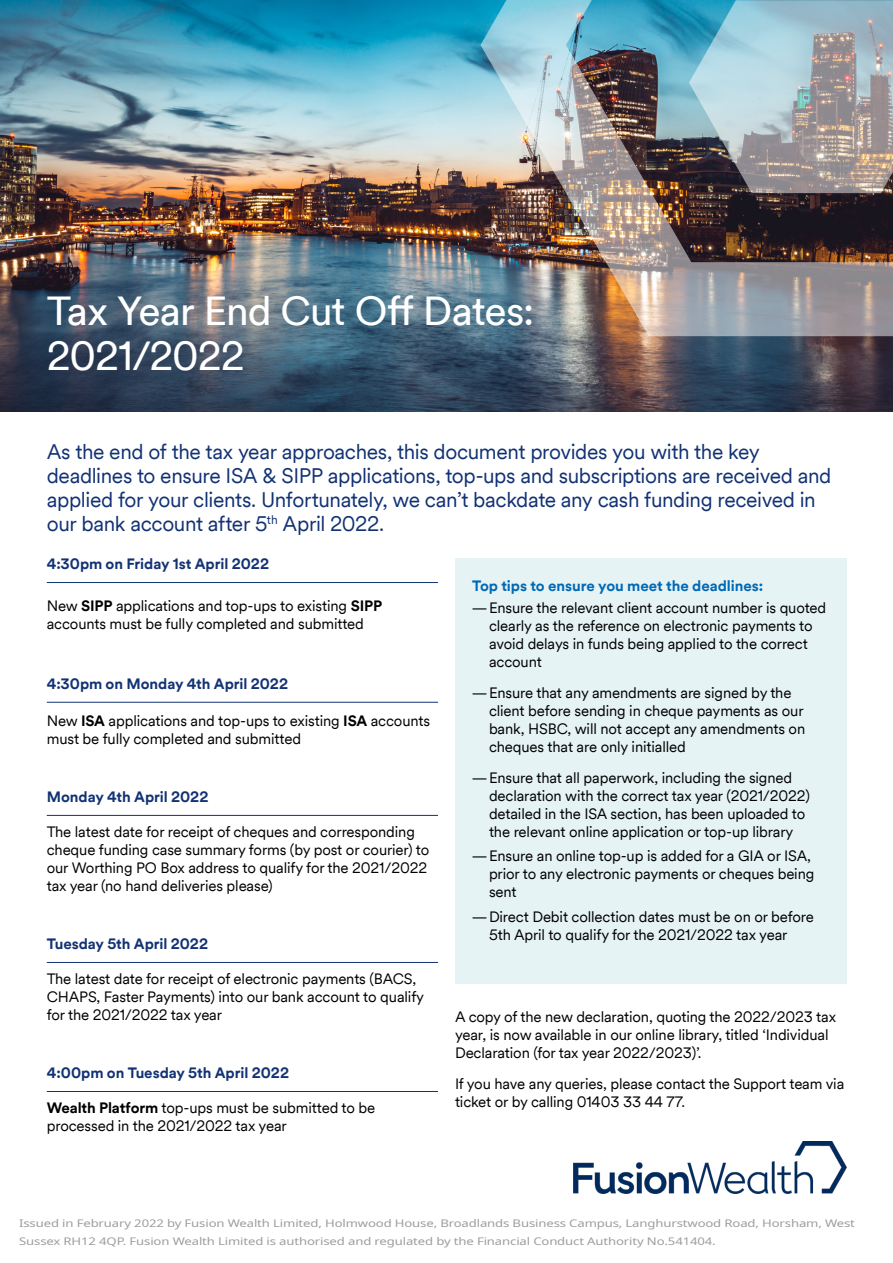
<style>
.page{position:relative;width:893px;height:1263px;background:#fff}
.page>*{position:absolute;margin:0;border:0;box-sizing:border-box;transform-origin:0 0}
.t1{font:40.5px/45px "Schroders Circular TT";letter-spacing:-.025em;color:#fff}
.t2{font:21px/24px "Schroders Circular TT";letter-spacing:-.02em;color:#123274}
.t3{font:15px/18px "Schroders Circular TT";letter-spacing:-.01em;color:#000}
.t4{font:700 15px "Schroders Circular TT";letter-spacing:-.005em;color:#123274}
.t5{font:700 15px "Schroders Circular TT";letter-spacing:-.005em;color:#0069b4}
.t6{font:10.5px/18px "Noto Sans";letter-spacing:-.01em;color:#9d9d9c;scale:1.25 1}
.s1{font-weight:700}
</style>
<div class="page">
<img style="left:0;top:0;width:893px;height:412px">
<img style="left:480px;top:0;width:413px;height:336px">
<img style="left:689px;top:0;width:204px;height:193px">
<img style="left:573px;top:1141px;width:273px;height:53px">
<hr style="left:47px;top:582px;width:391px;height:1px;background:#123274">
<hr style="left:47px;top:702px;width:391px;height:1px;background:#123274">
<hr style="left:47px;top:815px;width:391px;height:1px;background:#123274">
<hr style="left:47px;top:962px;width:391px;height:1px;background:#123274">
<hr style="left:47px;top:1091px;width:391px;height:1px;background:#123274">
<div style="left:455px;top:558px;width:391px;height:425px;background:#e6f3f5"></div>
<h1 class="t1" style="left:47px;top:286px;width:489px">Tax Year End Cut Off Dates:<br>2021/2022</h1>
<p class="t2" style="left:47px;top:438px;width:786px">As the end of the tax year approaches, this document provides you with the key deadlines to ensure ISA &amp; SIPP applications, top-ups and subscriptions are received and applied for your clients. Unfortunately, we can’t backdate any cash funding received in our bank account after 5<sup>th</sup> April 2022.</p>
<p class="t4" style="left:47px;top:554px;width:224px">4:30pm on Friday 1st April 2022</p>
<p class="t3" style="left:47px;top:596px;width:337px">New <span class="s1">SIPP</span> applications and top-ups to existing <span class="s1">SIPP </span>accounts must be fully completed and submitted</p>
<p class="t4" style="left:47px;top:673px;width:243px">4:30pm on Monday 4th April 2022</p>
<p class="t3" style="left:47px;top:711px;width:385px">New <span class="s1">ISA</span> applications and top-ups to existing <span class="s1">ISA</span> accounts must be fully completed and submitted</p>
<p class="t4" style="left:47px;top:787px;width:163px">Monday 4th April 2022</p>
<p class="t3" style="left:47px;top:822px;width:384px">The latest date for receipt of cheques and corresponding cheque funding case summary forms (by post or courier) to our Worthing PO Box address to qualify for the 2021/2022 tax year (no hand deliveries please)</p>
<p class="t4" style="left:47px;top:934px;width:163px">Tuesday 5th April 2022</p>
<p class="t3" style="left:47px;top:969px;width:379px">The latest date for receipt of electronic payments (BACS,<br>CHAPS, Faster Payments) into our bank account to qualify for the 2021/2022 tax year</p>
<p class="t4" style="left:47px;top:1063px;width:244px">4:00pm on Tuesday 5th April 2022</p>
<p class="t3" style="left:47px;top:1098px;width:330px"><span class="s1">Wealth Platform</span> top-ups must be submitted to be processed in the 2021/2022 tax year</p>
<p class="t5" style="left:472px;top:575px;width:293px">Top tips to ensure you meet the deadlines:</p>
<p class="t3" style="left:489px;top:598px;width:339px">Ensure the relevant client account number is quoted clearly as the reference on electronic payments to avoid delays in funds being applied to the correct account</p>
<p class="t3" style="left:489px;top:683px;width:318px">Ensure that any amendments are signed by the client before sending in cheque payments as our bank, HSBC, will not accept any amendments on cheques that are only initialled</p>
<p class="t3" style="left:489px;top:768px;width:322px">Ensure that all paperwork, including the signed declaration with the correct tax year (2021/2022) detailed in the ISA section, has been uploaded to the relevant online application or top-up library</p>
<p class="t3" style="left:489px;top:846px;width:327px">Ensure an online top-up is added for a GIA or ISA, prior to any electronic payments or cheques being sent</p>
<p class="t3" style="left:489px;top:907px;width:327px">Direct Debit collection dates must be on or before<br>5th April to qualify for the 2021/2022 tax year</p>
<p class="t3" style="left:455px;top:1007px;width:383px">A copy of the new declaration, quoting the 2022/2023 tax year, is now available in our online library, titled ‘Individual<br>Declaration (for tax year 2022/2023)’.</p>
<p class="t3" style="left:455px;top:1074px;width:391px">If you have any queries, please contact the Support team via ticket or by calling 01403 33 44 77.</p>
<p class="t6" style="left:19px;top:1215px;width:670px">Issued in February 2022 by Fusion Wealth Limited, Holmwood House, Broadlands Business Campus, Langhurstwood Road, Horsham, West<br>Sussex RH12 4QP. Fusion Wealth Limited is authorised and regulated by the Financial Conduct Authority No.541404.</p>
</div>
